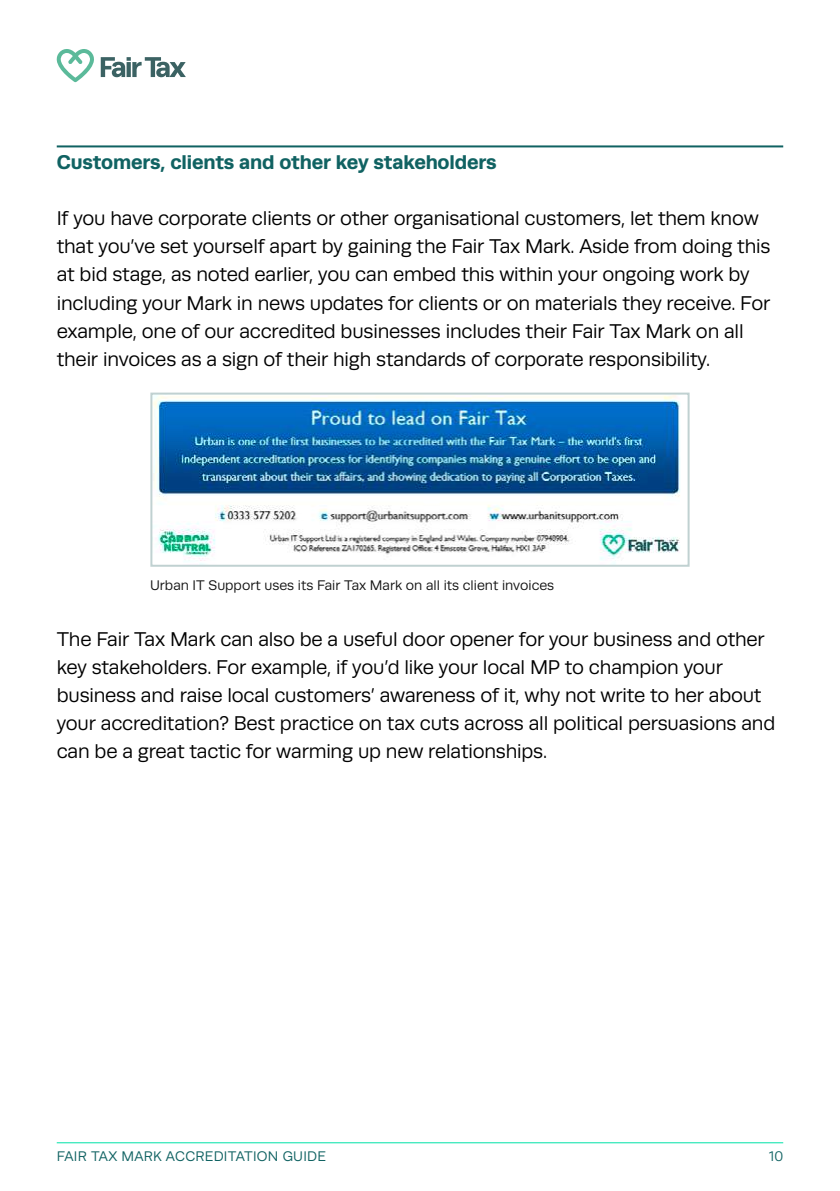
<style>
.page{position:relative;width:840px;height:1191px;background:#fff}
.page>*{position:absolute;margin:0;border:0;box-sizing:border-box;transform-origin:0 0}
.t1{font:20px/28px "Runda";letter-spacing:-.01em;color:#000}
.t2{font:700 20px "Runda";letter-spacing:-.01em;color:#106262}
.t3{font:14px "Runda";color:#131313}
.t4{font:14px "Runda";letter-spacing:.02em;color:#106262}
</style>
<div class="page">
<hr style="left:57px;top:1142px;width:725px;height:1px;background:#00e2a7">
<svg style="left:101px;top:57px;width:85px;height:20px"></svg>
<svg style="left:57px;top:49px;width:37px;height:33px"></svg>
<hr style="left:57px;top:145px;width:725px;height:2px;background:#106262">
<img style="left:153px;top:395px;width:527px;height:169px">
<div style="left:150px;top:392px;width:539px;height:175px;border:2px solid #c0d1d1"></div>
<p class="t2" style="left:57px;top:151px;width:441px">Customers, clients and other key stakeholders</p>
<p class="t1" style="left:57px;top:205px;width:714px">If you have corporate clients or other organisational customers, let them know that you’ve set yourself apart by gaining the Fair Tax Mark. Aside from doing this at bid stage, as noted earlier, you can embed this within your ongoing work by including your Mark in news updates for clients or on materials they receive. For example, one of our accredited businesses includes their Fair Tax Mark on all their invoices as a sign of their high standards of corporate responsibility.</p>
<p class="t3" style="left:150px;top:577px;width:405px">Urban IT Support uses its Fair Tax Mark on all its client invoices</p>
<p class="t1" style="left:57px;top:625px;width:719px">The Fair Tax Mark can also be a useful door opener for your business and other key stakeholders. For example, if you’d like your local MP to champion your business and raise local customers’ awareness of it, why not write to her about your accreditation? Best practice on tax cuts across all political persuasions and can be a great tactic for warming up new relationships.</p>
<p class="t4" style="left:57px;top:1148px;width:271px">FAIR TAX MARK ACCREDITATION GUIDE</p>
<p class="t4" style="left:768px;top:1148px;width:16px">10</p>
</div>
